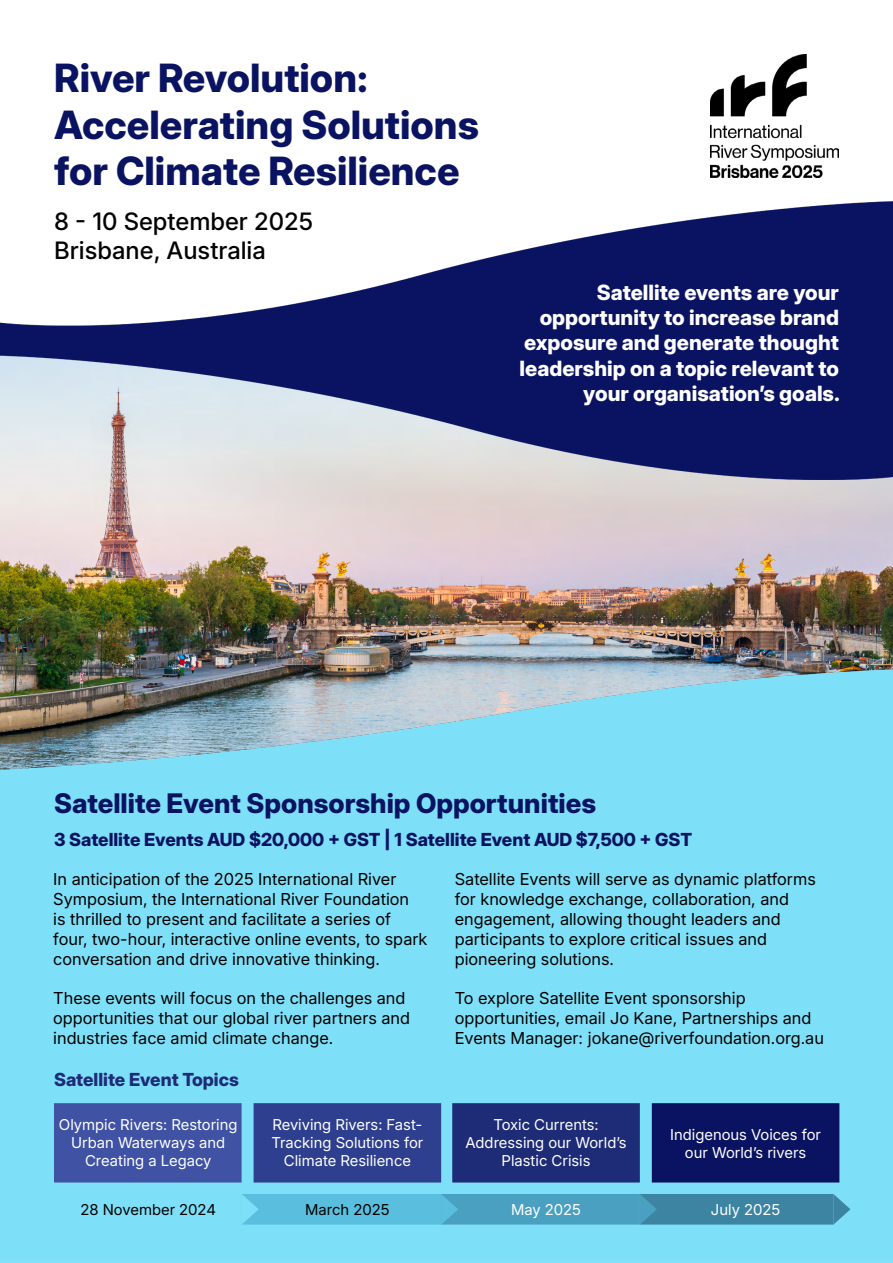
<style>
.page{position:relative;width:893px;height:1263px;background:#fff}
.page>*{position:absolute;margin:0;border:0;box-sizing:border-box;transform-origin:0 0}
.t1{font:800 39px/46.8px "Inter 28 pt";color:#0a1361}
.t2{font:800 27px "Inter 28 pt";color:#0a1361}
.t3{font:500 24px/28.8px "Inter 18 pt";color:#000}
.t4{font:800 21px/25.2px "Inter 28 pt";color:#fff;text-align:right}
.t5{font:800 18px "Inter 28 pt";color:#0a1361}
.t6{font:800 18px "Inter 28 pt";color:#1e2b77}
.t7{font:16.5px/19.8px "Inter 18 pt";color:#000}
.t8{font:15px/18px "Inter 18 pt";color:#fff;text-align:center}
.t9{font:15px "Inter 18 pt";color:#000}
</style>
<div class="page">
<img style="left:0;top:479px;width:893px;height:188px">
<img style="left:0;top:667px;width:893px;height:596px">
<img style="left:710px;top:54px;width:129px;height:123px">
<img style="left:0;top:201px;width:893px;height:278px">
<div style="left:54px;top:1103px;width:188px;height:79px;background:#3f52a4"></div>
<div style="left:254px;top:1103px;width:187px;height:79px;background:#2d3f8e"></div>
<div style="left:452px;top:1103px;width:188px;height:79px;background:#1e2b77"></div>
<div style="left:652px;top:1103px;width:187px;height:79px;background:#0a1361"></div>
<svg style="left:54px;top:1194px;width:796px;height:30px;background:#57b1ce"></svg>
<h1 class="t1" style="left:54px;top:53px;width:426px">River Revolution:<br>Accelerating Solutions for Climate Resilience</h1>
<h3 class="t3" style="left:54px;top:207px;width:261px">8 - 10 September 2025<br>Brisbane, Australia</h3>
<p class="t4" style="left:519px;top:279px;width:322px">Satellite events are your opportunity to increase brand exposure and generate thought leadership on a topic relevant to your organisation’s goals.</p>
<h2 class="t2" style="left:54px;top:783px;width:544px">Satellite Event Sponsorship Opportunities</h2>
<p class="t5" style="left:54px;top:826px;width:640px">3 Satellite Events AUD $20,000 + GST | 1 Satellite Event AUD $7,500 + GST</p>
<p class="t7" style="left:53px;top:869px;width:376px">In anticipation of the 2025 International River Symposium, the International River Foundation<br>is thrilled to present and facilitate a series of four, two-hour, interactive online events, to spark conversation and drive innovative thinking.</p>
<p class="t7" style="left:53px;top:988px;width:358px">These events will focus on the challenges and opportunities that our global river partners and industries face amid climate change.</p>
<p class="t7" style="left:455px;top:869px;width:363px">Satellite Events will serve as dynamic platforms for knowledge exchange, collaboration, and engagement, allowing thought leaders and participants to explore critical issues and pioneering solutions.</p>
<p class="t7" style="left:455px;top:988px;width:371px">To explore Satellite Event sponsorship opportunities, email Jo Kane, Partnerships and<br>Events Manager: jokane@riverfoundation.org.au</p>
<p class="t6" style="left:54px;top:1066px;width:186px">Satellite Event Topics</p>
<p class="t8" style="left:59px;top:1115px;width:180px">Olympic Rivers: Restoring<br>Urban Waterways and<br>Creating a Legacy</p>
<p class="t8" style="left:271px;top:1115px;width:153px">Reviving Rivers: Fast-<br>Tracking Solutions for<br>Climate Resilience</p>
<p class="t8" style="left:465px;top:1115px;width:163px">Toxic Currents:<br>Addressing our World’s<br>Plastic Crisis</p>
<p class="t8" style="left:670px;top:1125px;width:152px">Indigenous Voices for our World’s rivers</p>
<p class="t9" style="left:81px;top:1198px;width:137px">28 November 2024</p>
<p class="t9" style="left:305px;top:1198px;width:86px">March 2025</p>
<p class="t8" style="left:511px;top:1200px;width:72px">May 2025</p>
<p class="t8" style="left:711px;top:1200px;width:71px">July 2025</p>
</div>
